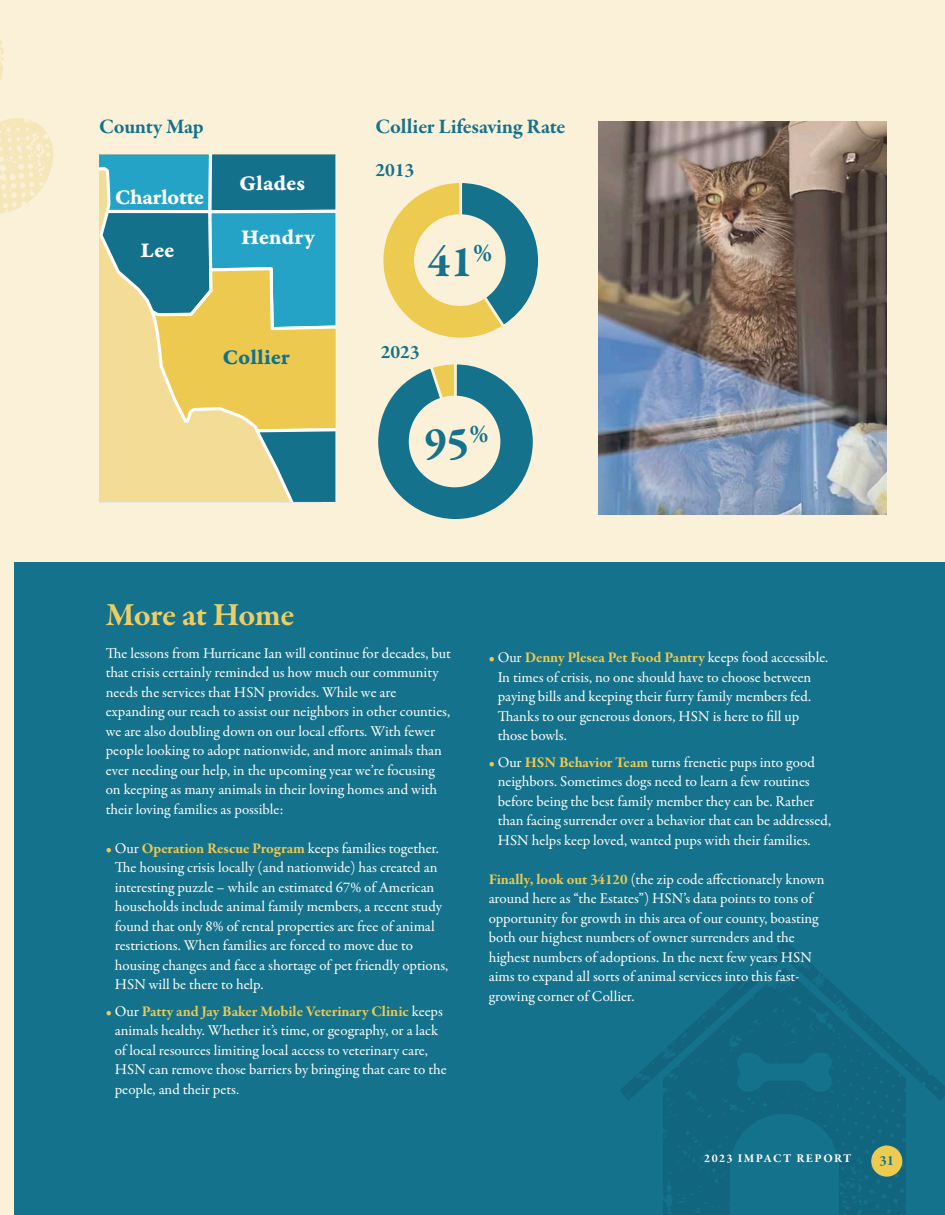
<style>
.page{position:relative;width:945px;height:1215px;background:#faf1d8}
.page>*{position:absolute;margin:0;border:0;box-sizing:border-box;transform-origin:0 0}
.t1{font:700 45px "Garamond Premr Pro";color:#15728c}
.t2{font:700 33px "Garamond Premr Pro";letter-spacing:-.015em;color:#eece64}
.t3{font:22.35px "Garamond Premr Pro Bd Capt";letter-spacing:-.015em;color:#fff}
.t4{font:22.35px "Garamond Premr Pro Bd Capt";color:#14718b}
.t5{font:700 21px "Garamond Premr Pro";letter-spacing:-.005em;color:#15728c}
.t6{font:700 19.5px "Garamond Premr Pro";letter-spacing:-.005em;color:#15728c}
.t7{font:15px/19.5px "Garamond Premr Pro";color:#fff}
.t8{font:700 14.4px "Garamond Premr Pro";color:#15728c}
.t9{font:700 12px "Garamond Premr Pro";letter-spacing:.12em;color:#fff}
.s1{font-weight:700;color:#edca50}
</style>
<div class="page">
<svg style="left:0;top:40px;width:53px;height:174px"></svg>
<svg style="left:99px;top:154px;width:236px;height:348px;background:#96b591"></svg>
<div style="left:14px;top:562px;width:931px;height:653px;background:#15728c"></div>
<svg style="left:383px;top:183px;width:155px;height:155px"></svg>
<div style="left:414px;top:214px;width:92px;height:92px;background:#faf1d8;border-radius:50%"></div>
<svg style="left:378px;top:364px;width:155px;height:155px"></svg>
<div style="left:409px;top:396px;width:91px;height:91px;background:#faf1d8;border-radius:50%"></div>
<svg style="left:663px;top:1101px;width:243px;height:114px;fill:#11657f"></svg>
<svg style="left:620px;top:940px;width:325px;height:161px"></svg>
<img style="left:599px;top:122px;width:287px;height:393px">
<div style="left:871px;top:1146px;width:31px;height:31px;background:#edca50;border-radius:50%"></div>
<h3 class="t5" style="left:99px;top:114px;width:106px">County Map</h3>
<h3 class="t4" style="left:125px;top:116px;width:70px">Desoto</h3>
<h3 class="t5" style="left:376px;top:114px;width:191px">Collier Lifesaving Rate</h3>
<h3 class="t3" style="left:115px;top:184px;width:91px">Charlotte</h3>
<h3 class="t3" style="left:239px;top:170px;width:68px">Glades</h3>
<h3 class="t6" style="left:376px;top:158px;width:40px">2013</h3>
<h3 class="t3" style="left:141px;top:237px;width:35px">Lee</h3>
<h3 class="t3" style="left:241px;top:224px;width:75px">Hendry</h3>
<h1 class="t1" style="left:428px;top:234px;width:66px">41<sup>%</sup></h1>
<h3 class="t4" style="left:222px;top:344px;width:69px">Collier</h3>
<h3 class="t6" style="left:381px;top:340px;width:40px">2023</h3>
<h1 class="t1" style="left:424px;top:415px;width:66px">95<sup>%</sup></h1>
<h2 class="t2" style="left:106px;top:594px;width:190px">More at Home</h2>
<p class="t7" style="left:106px;top:644px;width:347px">The lessons from Hurricane Ian will continue for decades, but that crisis certainly reminded us how much our community needs the services that HSN provides. While we are expanding our reach to assist our neighbors in other counties, we are also doubling down on our local efforts. With fewer people looking to adopt nationwide, and more animals than ever needing our help, in the upcoming year we’re focusing on keeping as many animals in their loving homes and with their loving families as possible:</p>
<p class="t7" style="left:115px;top:839px;width:335px;text-indent:-9px"><span class="s1">•</span> Our <span class="s1">Operation Rescue Program</span> keeps families together.<br>The housing crisis locally (and nationwide) has created an interesting puzzle – while an estimated 67% of American households include animal family members, a recent study found that only 8% of rental properties are free of animal restrictions. When families are forced to move due to housing changes and face a shortage of pet friendly options, HSN will be there to help.</p>
<p class="t7" style="left:115px;top:1002px;width:333px;text-indent:-9px"><span class="s1">•</span> Our <span class="s1">Patty and Jay Baker Mobile Veterinary Clinic</span> keeps animals healthy. Whether it’s time, or geography, or a lack of local resources limiting local access to veterinary care, HSN can remove those barriers by bringing that care to the people, and their pets.</p>
<p class="t7" style="left:498px;top:648px;width:332px;text-indent:-9px"><span class="s1">•</span> Our <span class="s1">Denny Plesea Pet Food Pantry</span> keeps food accessible.<br>In times of crisis, no one should have to choose between paying bills and keeping their furry family members fed.<br>Thanks to our generous donors, HSN is here to fill up those bowls.</p>
<p class="t7" style="left:498px;top:752px;width:335px;text-indent:-9px"><span class="s1">•</span> Our <span class="s1">HSN Behavior Team</span> turns frenetic pups into good neighbors. Sometimes dogs need to learn a few routines before being the best family member they can be. Rather than facing surrender over a behavior that can be addressed, HSN helps keep loved, wanted pups with their families.</p>
<p class="t7" style="left:489px;top:869px;width:338px"><span class="s1">Finally, look out 34120</span> (the zip code affectionately known around here as “the Estates”) HSN’s data points to tons of opportunity for growth in this area of our county, boasting both our highest numbers of owner surrenders and the highest numbers of adoptions. In the next few years HSN aims to expand all sorts of animal services into this fast&shy;growing corner of Collier.</p>
<p class="t9" style="left:704px;top:1151px;width:149px">2023 IMPACT REPORT</p>
<p class="t8" style="left:879px;top:1152px;width:16px">31</p>
</div>
